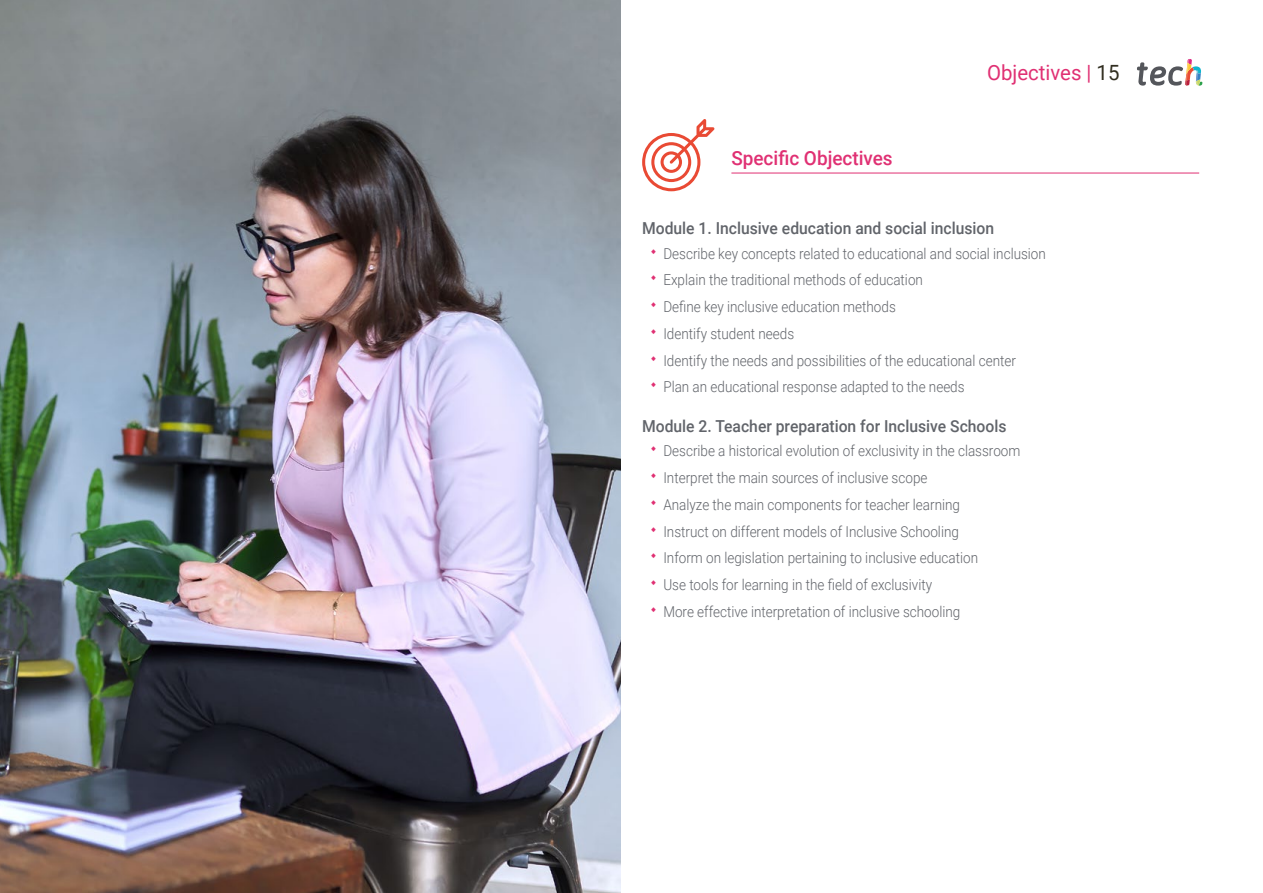
<style>
.page{position:relative;width:1263px;height:893px;background:#fff}
.page>*{position:absolute;margin:0;border:0;box-sizing:border-box;transform-origin:0 0}
.t1{font:21px "Roboto";color:#e03073}
.t2{font:500 19.5px "Roboto";color:#e03073}
.t3{font:500 16.5px "Roboto";color:#61646a;scale:.95 1}
.t4{font:300 15px/26.7px "Roboto";color:#61646a;scale:.9 1}
.s1{color:#312e20}
</style>
<div class="page">
<hr style="left:731px;top:173px;width:468px;height:1px;background:#e03073">
<svg style="left:1137px;top:59px;width:65px;height:27px"></svg>
<img style="left:0;top:0;width:621px;height:893px">
<svg style="left:642px;top:119px;width:72px;height:72px"></svg>
<h2 class="t2" style="left:731px;top:144px;width:163px">Specific Objectives</h2>
<h1 class="t1" style="left:987px;top:57px;width:134px">Objectives | <span class="s1">15</span></h1>
<p class="t3" style="left:642px;top:216px;width:372px">Module 1. Inclusive education and social inclusion</p>
<p class="t4" style="left:663px;top:239px;width:427px">Describe key concepts related to educational and social inclusion Explain the traditional methods of education<br>Define key inclusive education methods<br>Identify student needs<br>Identify the needs and possibilities of the educational center<br>Plan an educational response adapted to the needs</p>
<p class="t3" style="left:642px;top:414px;width:385px">Module 2. Teacher preparation for Inclusive Schools</p>
<p class="t4" style="left:663px;top:437px;width:398px">Describe a historical evolution of exclusivity in the classroom Interpret the main sources of inclusive scope<br>Analyze the main components for teacher learning<br>Instruct on different models of Inclusive Schooling<br>Inform on legislation pertaining to inclusive education<br>Use tools for learning in the field of exclusivity<br>More effective interpretation of inclusive schooling</p>
</div>
